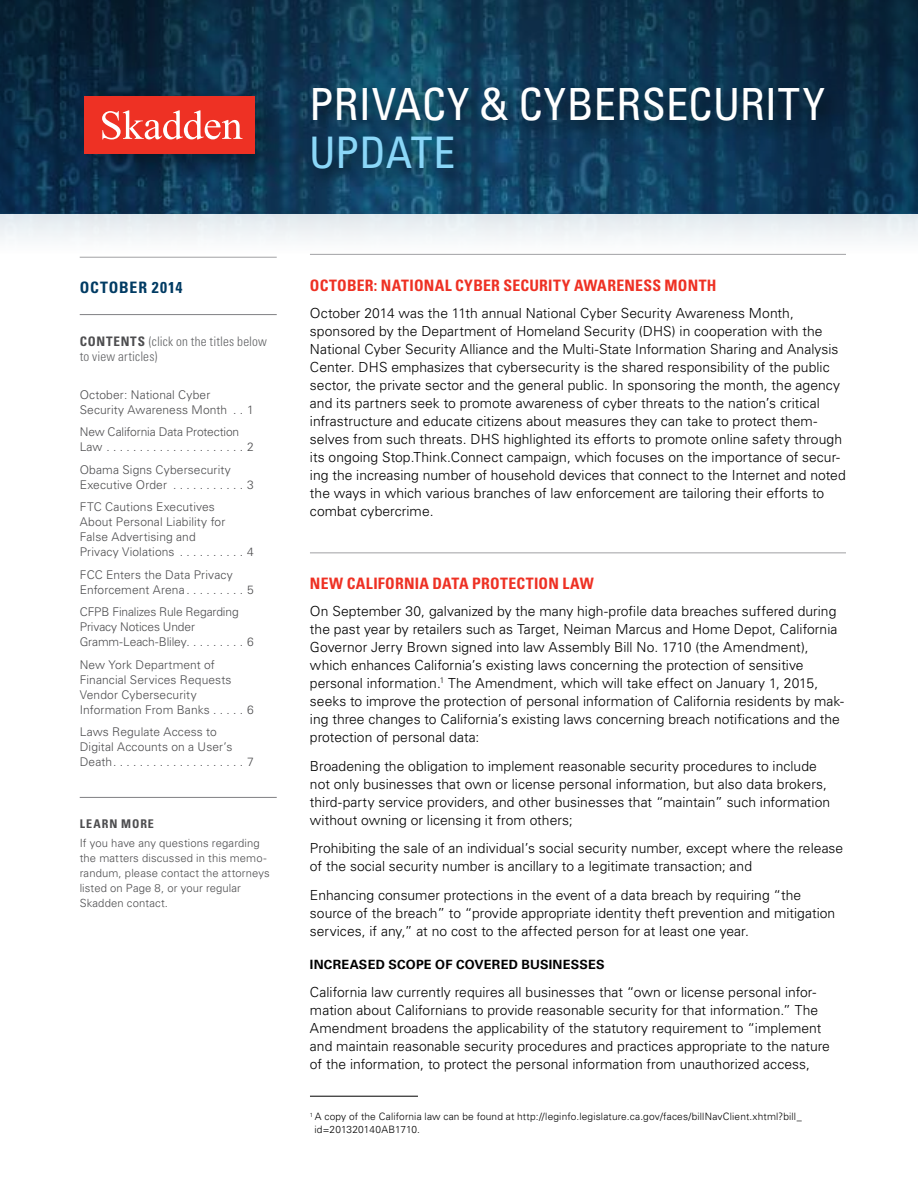
<style>
.page{position:relative;width:918px;height:1188px;background:#fff}
.page>*{position:absolute;margin:0;border:0;box-sizing:border-box;transform-origin:0 0}
.t1{font:condensed 44.25px "Univers LT Std";letter-spacing:.005em;color:#fff}
.t2{font:condensed 43.5px "Univers LT Std";color:#8bd7f8}
.t3{font:700 condensed 15.75px "Univers LT Std";letter-spacing:.015em;color:#ee3124}
.t4{font:700 condensed 15.75px "Univers LT Std";letter-spacing:.065em;color:#003b63}
.t5{font:300 13.8px/18px "Univers LT Std";color:#000}
.t6{font:300 condensed 13.2px/15px "Univers LT Std";letter-spacing:.01em;color:#636466}
.t7{font:700 12.75px "Univers LT Std";letter-spacing:.02em;color:#000}
.t8{font:300 12px/15px "Univers LT Std";letter-spacing:.01em;color:#4d4d4f}
.t9{font:300 12px/15px "Univers LT Std";letter-spacing:-.01em;color:#4d4d4f}
.t10{font:700 condensed 12px "Univers LT Std";letter-spacing:.075em;color:#4d4d4f}
.t11{font:300 11.25px/15px "Univers LT Std";letter-spacing:.01em;color:#4d4d4f}
.t12{font:300 10.2px/12.1px "Univers LT Std";letter-spacing:.015em;color:#000}
.s1{font-weight:700;color:#4d4d4f}
</style>
<div class="page">
<svg style="left:0;top:0;width:918px;height:214px;background:#0d344e"></svg>
<div style="left:307px;top:82px;width:537px;height:108px;background:#000;opacity:.55"></div>
<div style="left:69px;top:80px;width:217px;height:103px;background:#000;opacity:.42"></div>
<div style="left:84px;top:96px;width:171px;height:57px;background:#ee3124"></div>
<svg style="left:102px;top:110px;width:141px;height:29px"></svg>
<div style="left:0;top:214px;width:918px;height:43px;background:linear-gradient(to bottom,#e2e9ee,#fff)"></div>
<hr style="left:310px;top:254px;width:536px;height:1px;background:#a1a1a4">
<hr style="left:310px;top:553px;width:536px;height:1px;background:#a1a1a4">
<hr style="left:310px;top:1096px;width:108px;height:1px;background:#000">
<hr style="left:80px;top:257px;width:197px;height:1px;background:#a1a1a4">
<hr style="left:80px;top:314px;width:197px;height:1px;background:#807f83">
<hr style="left:80px;top:797px;width:197px;height:1px;background:#807f83">
<h1 class="t1" style="left:309px;top:76px;width:517px">PRIVACY &amp; CYBERSECURITY</h1>
<h2 class="t2" style="left:309px;top:125px;width:148px">UP DATE</h2>
<p class="t4" style="left:80px;top:278px;width:104px">OCTOBER 2014</p>
<p class="t6" style="left:80px;top:334px;width:189px"><span class="s1">CONTE NTS</span> (click on the titles below to view articles)</p>
<p class="t8" style="left:80px;top:387px;width:175px">October: National Cyber<br>Security Awareness Month ... 1</p>
<p class="t9" style="left:80px;top:424px;width:161px">New California Data Protection<br>Law......................</p>
<p class="t8" style="left:247px;top:439px;width:8px">2</p>
<p class="t8" style="left:80px;top:462px;width:153px">Obama Signs Cybersecurity<br>Executive Order ............</p>
<p class="t8" style="left:247px;top:477px;width:8px">3</p>
<p class="t8" style="left:80px;top:499px;width:147px">FTC Cautions Executives<br>About Personal Liability for<br>False Advertising and<br>Privacy Violations...........</p>
<p class="t8" style="left:247px;top:544px;width:8px">4</p>
<p class="t8" style="left:80px;top:567px;width:154px">FCC Enters the Data Privacy<br>Enforcement Arena..........</p>
<p class="t8" style="left:247px;top:582px;width:8px">5</p>
<p class="t9" style="left:80px;top:604px;width:175px">CFPB Finalizes Rule Regarding<br>Privacy Notices Under<br>Gramm-Leach-Bliley. . . . . . . . . 6</p>
<p class="t8" style="left:80px;top:657px;width:153px">New York Department of<br>Financial Services Requests<br>Vendor Cybersecurity<br>Information From Banks......</p>
<p class="t8" style="left:247px;top:702px;width:8px">6</p>
<p class="t8" style="left:80px;top:724px;width:154px">Laws Regulate Access to<br>Digital Accounts on a User’s<br>Death.....................</p>
<p class="t8" style="left:247px;top:754px;width:8px">7</p>
<p class="t10" style="left:80px;top:816px;width:76px">LEARN MORE</p>
<p class="t11" style="left:80px;top:836px;width:192px">If you have any questions regarding the matters discussed in this memo&shy;randum, please contact the attorneys listed on Page 8, or your regular<br>Skadden contact.</p>
<p class="t3" style="left:310px;top:275px;width:408px">OCTOBER: NATIONAL CYBER SECURITY AWARENESS MONTH</p>
<p class="t5" style="left:310px;top:304px;width:537px">October 2014 was the 11th annual National Cyber Security Awareness Month, sponsored by the Department of Homeland Security (DHS) in cooperation with the National Cyber Security Alliance and the Multi-State Information Sharing and Analysis Center. DHS emphasizes that cybersecurity is the shared responsibility of the public sector, the private sector and the general public. In sponsoring the month, the agency and its partners seek to promote awareness of cyber threats to the nation’s critical infrastructure and educate citizens about measures they can take to protect them&shy;selves from such threats. DHS highlighted its efforts to promote online safety through its ongoing Stop.Think.Connect campaign, which focuses on the importance of secur&shy;ing the increasing number of household devices that connect to the Internet and noted the ways in which various branches of law enforcement are tailoring their efforts to combat cybercrime.</p>
<p class="t3" style="left:310px;top:574px;width:285px">NEW CALIFORNIA DATA PROTECTION LAW</p>
<p class="t5" style="left:310px;top:602px;width:536px">On September 30, galvanized by the many high-profile data breaches suffered during the past year by retailers such as Target, Neiman Marcus and Home Depot, California Governor Jerry Brown signed into law Assembly Bill No. 1710 (the Amendment), which enhances California’s existing laws concerning the protection of sensitive personal information.<sup>1</sup> The Amendment, which will take effect on January 1, 2015, seeks to improve the protection of personal information of California residents by mak&shy;ing three changes to California’s existing laws concerning breach notifications and the protection of personal data:</p>
<p class="t5" style="left:310px;top:757px;width:522px">Broadening the obligation to implement reasonable security procedures to include not only businesses that own or license personal information, but also data brokers, third-party service providers, and other businesses that “maintain” such information without owning or licensing it from others;</p>
<p class="t5" style="left:310px;top:839px;width:535px">Prohibiting the sale of an individual’s social security number, except where the release of the social security number is ancillary to a legitimate transaction; and</p>
<p class="t5" style="left:310px;top:886px;width:527px">Enhancing consumer protections in the event of a data breach by requiring “the source of the breach” to “provide appropriate identity theft prevention and mitigation services, if any,” at no cost to the affected person for at least one year.</p>
<p class="t7" style="left:310px;top:957px;width:296px">INCREASED SCOPE OF COVERED BUSINESSES</p>
<p class="t5" style="left:310px;top:983px;width:522px">California law currently requires all businesses that “own or license personal infor&shy;mation about Californians to provide reasonable security for that information.” The Amendment broadens the applicability of the statutory requirement to “implement and maintain reasonable security procedures and practices appropriate to the nature of the information, to protect the personal information from unauthorized access,</p>
<p class="t12" style="left:314px;top:1111px;width:489px;text-indent:-4px"><sup>1</sup> A copy of the California law can be found at http://leginfo.legislature.ca.gov/faces/billNavClient.xhtml?bill_ id=201320140AB1710.</p>
</div>
